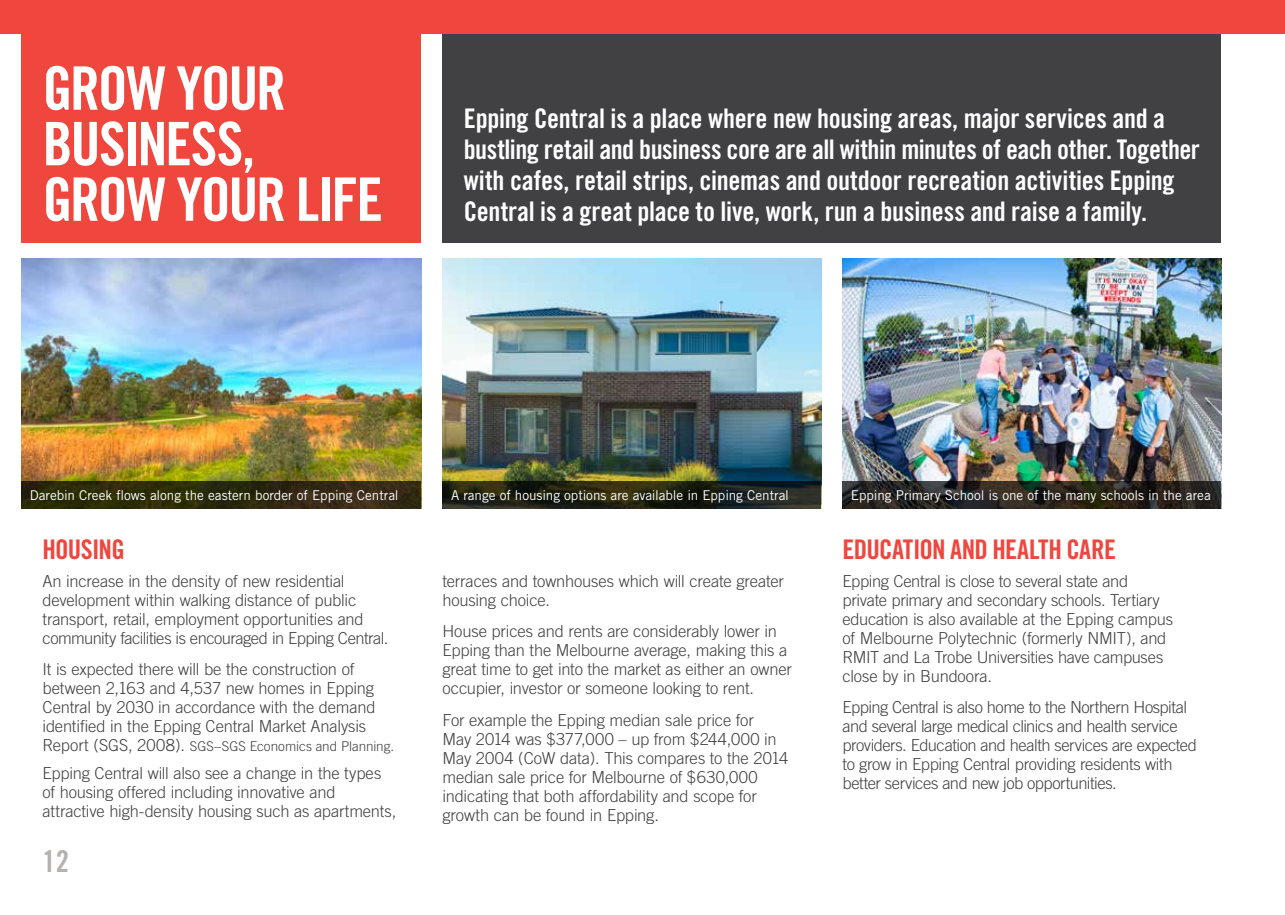
<style>
.page{position:relative;width:1285px;height:915px;background:#fff}
.page>*{position:absolute;margin:0;border:0;box-sizing:border-box;transform-origin:0 0}
.t1{font:60px/55.5px "Trade Gothic Bold Cond Twenty";letter-spacing:-.035em;color:#fff}
.t2{font:30px "Trade Gothic Bold Cond Twenty";color:#b3b2b1}
.t3{font:27px/31px "Trade Gothic Bold Cond Twenty";letter-spacing:-.01em;color:#fff}
.t4{font:27px "Trade Gothic Bold Cond Twenty";letter-spacing:-.03em;color:#ef463e}
.t5{font:300 16.5px/18.9px "Trade Gothic";letter-spacing:-.015em;color:#414042}
.t6{font:13.5px "Trade Gothic";letter-spacing:-.005em;color:#fff}
.t7{font:300 13.5px "Trade Gothic";color:#414042}
.s1{font-size:16.5px}
</style>
<div class="page">
<hr style="left:1284px;top:0;width:1px;height:34px;background:#ef463e">
<div style="left:0;top:0;width:1284px;height:34px;background:#ef463e"></div>
<img style="left:442px;top:258px;width:379px;height:223px">
<img style="left:21px;top:258px;width:400px;height:223px">
<img style="left:842px;top:258px;width:378px;height:223px">
<div style="left:21px;top:0;width:400px;height:242px;background:#ef463e"></div>
<div style="left:442px;top:34px;width:778px;height:208px;background:#414042"></div>
<svg style="left:442px;top:481px;width:379px;height:27px;background:#202315"></svg>
<svg style="left:842px;top:481px;width:378px;height:27px;background:#292520"></svg>
<svg style="left:21px;top:481px;width:400px;height:27px;background:#2e2a0c"></svg>
<h1 class="t1" style="left:43px;top:60px;width:342px">GROW YOUR<br>BUSINESS,<br>GROW YOUR LIFE</h1>
<p class="t3" style="left:463px;top:102px;width:737px">Epping Central is a place where new housing areas, major services and a bustling retail and business core are all within minutes of each other. Together with cafes, retail strips, cinemas and outdoor recreation activities Epping Central is a great place to live, work, run a business and raise a family.</p>
<p class="t6" style="left:30px;top:487px;width:370px">Darebin Creek flows along the eastern border of Epping Central</p>
<p class="t6" style="left:451px;top:487px;width:339px">A range of housing options are available in Epping Central</p>
<p class="t6" style="left:850px;top:487px;width:361px">Epping Primary School is one of the many schools in the area</p>
<h3 class="t4" style="left:43px;top:533px;width:84px">HOUSING</h3>
<p class="t5" style="left:43px;top:571px;width:347px">An increase in the density of new residential development within walking distance of public transport, retail, employment opportunities and community facilities is encouraged in Epping Central.</p>
<p class="t5" style="left:43px;top:659px;width:334px">It is expected there will be the construction of between 2,163 and 4,537 new homes in Epping Central by 2030 in accordance with the demand identified in the Epping Central Market Analysis</p>
<p class="t7" style="left:43px;top:738px;width:353px"><span class="s1">Report (SGS, 2008).</span> SGS–SGS Economics and Planning.</p>
<p class="t5" style="left:43px;top:763px;width:355px">Epping Central will also see a change in the types of housing offered including innovative and attractive high-density housing such as apartments,</p>
<h2 class="t2" style="left:43px;top:843px;width:28px">12</h2>
<p class="t5" style="left:442px;top:571px;width:343px">terraces and townhouses which will create greater housing choice.</p>
<p class="t5" style="left:442px;top:621px;width:351px">House prices and rents are considerably lower in Epping than the Melbourne average, making this a great time to get into the market as either an owner occupier, investor or someone looking to rent.</p>
<p class="t5" style="left:442px;top:710px;width:347px">For example the Epping median sale price for<br>May 2014 was $377,000 – up from $244,000 in May 2004 (CoW data). This compares to the 2014 median sale price for Melbourne of $630,000 indicating that both affordability and scope for growth can be found in Epping.</p>
<h3 class="t4" style="left:842px;top:533px;width:275px">EDUCATION AND HEALTH CARE</h3>
<p class="t5" style="left:842px;top:571px;width:332px">Epping Central is close to several state and private primary and secondary schools. Tertiary education is also available at the Epping campus of Melbourne Polytechnic (formerly NMIT), and RMIT and La Trobe Universities have campuses close by in Bundoora.</p>
<p class="t5" style="left:842px;top:697px;width:356px">Epping Central is also home to the Northern Hospital and several large medical clinics and health service providers. Education and health services are expected to grow in Epping Central providing residents with better services and new job opportunities.</p>
</div>
